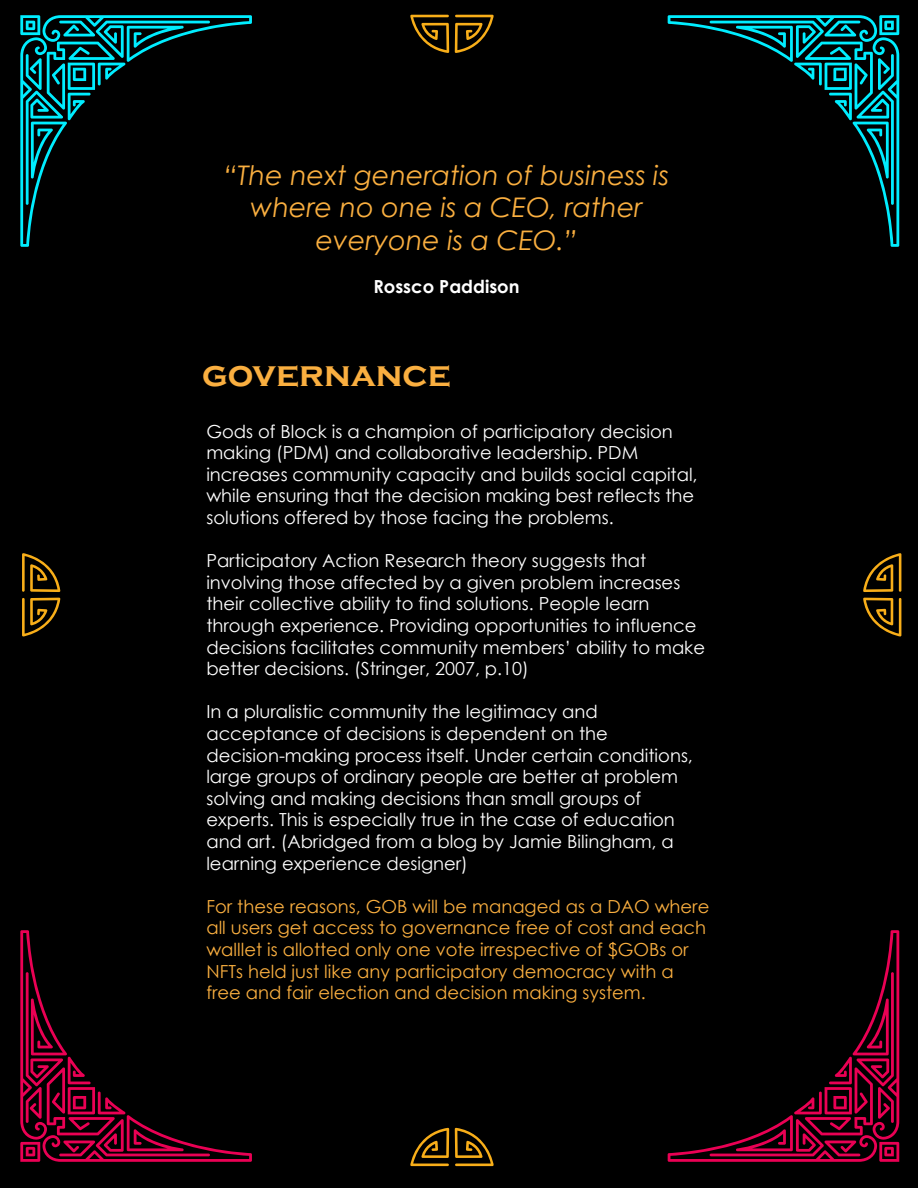
<style>
.page{position:relative;width:918px;height:1188px;background:#000}
.page>*{position:absolute;margin:0;border:0;box-sizing:border-box;transform-origin:0 0}
.t1{font:700 36px "Copperplate Gothic";color:#faaf40}
.t2{font:italic 27px/32.4px "Century Gothic";color:#faaf40;text-align:center}
.t3{font:18px/21.6px "Century Gothic";color:#fff}
.t4{font:18px/21.6px "Century Gothic";color:#faaf40}
.t5{font:700 18px "Century Gothic";color:#fff}
</style>
<div class="page">
<svg style="left:455px;top:1128px;width:39px;height:38px"></svg>
<svg style="left:410px;top:1128px;width:39px;height:38px"></svg>
<svg style="left:410px;top:15px;width:39px;height:38px"></svg>
<svg style="left:455px;top:15px;width:39px;height:38px"></svg>
<svg style="left:22px;top:598px;width:38px;height:39px"></svg>
<svg style="left:22px;top:553px;width:38px;height:39px"></svg>
<svg style="left:863px;top:553px;width:38px;height:39px"></svg>
<svg style="left:863px;top:598px;width:38px;height:39px"></svg>
<svg style="left:20px;top:15px;width:232px;height:232px"></svg>
<svg style="left:668px;top:15px;width:231px;height:232px"></svg>
<svg style="left:668px;top:930px;width:231px;height:232px"></svg>
<svg style="left:20px;top:930px;width:232px;height:232px"></svg>
<h2 class="t2" style="left:224px;top:159px;width:447px">“The next generation of business is where no one is a CEO, rather everyone is a CEO.”</h2>
<p class="t5" style="left:373px;top:273px;width:148px">Rossco Paddison</p>
<h1 class="t1" style="left:202px;top:354px;width:250px">governance</h1>
<p class="t3" style="left:206px;top:420px;width:493px">Gods of Block is a champion of participatory decision making (PDM) and collaborative leadership. PDM increases community capacity and builds social capital, while ensuring that the decision making best reflects the solutions offered by those facing the problems.</p>
<p class="t3" style="left:206px;top:550px;width:500px">Participatory Action Research theory suggests that involving those affected by a given problem increases their collective ability to find solutions. People learn through experience. Providing opportunities to influence decisions facilitates community members’ ability to make better decisions. (Stringer, 2007, p.10)</p>
<p class="t3" style="left:206px;top:701px;width:488px">In a pluralistic community the legitimacy and acceptance of decisions is dependent on the decision-making process itself. Under certain conditions, large groups of ordinary people are better at problem solving and making decisions than small groups of experts. This is especially true in the case of education and art. (Abridged from a blog by Jamie Bilingham, a learning experience designer)</p>
<p class="t4" style="left:206px;top:895px;width:505px">For these reasons, GOB will be managed as a DAO where all users get access to governance free of cost and each walllet is allotted only one vote irrespective of $GOBs or NFTs held just like any participatory democracy with a free and fair election and decision making system.</p>
</div>
